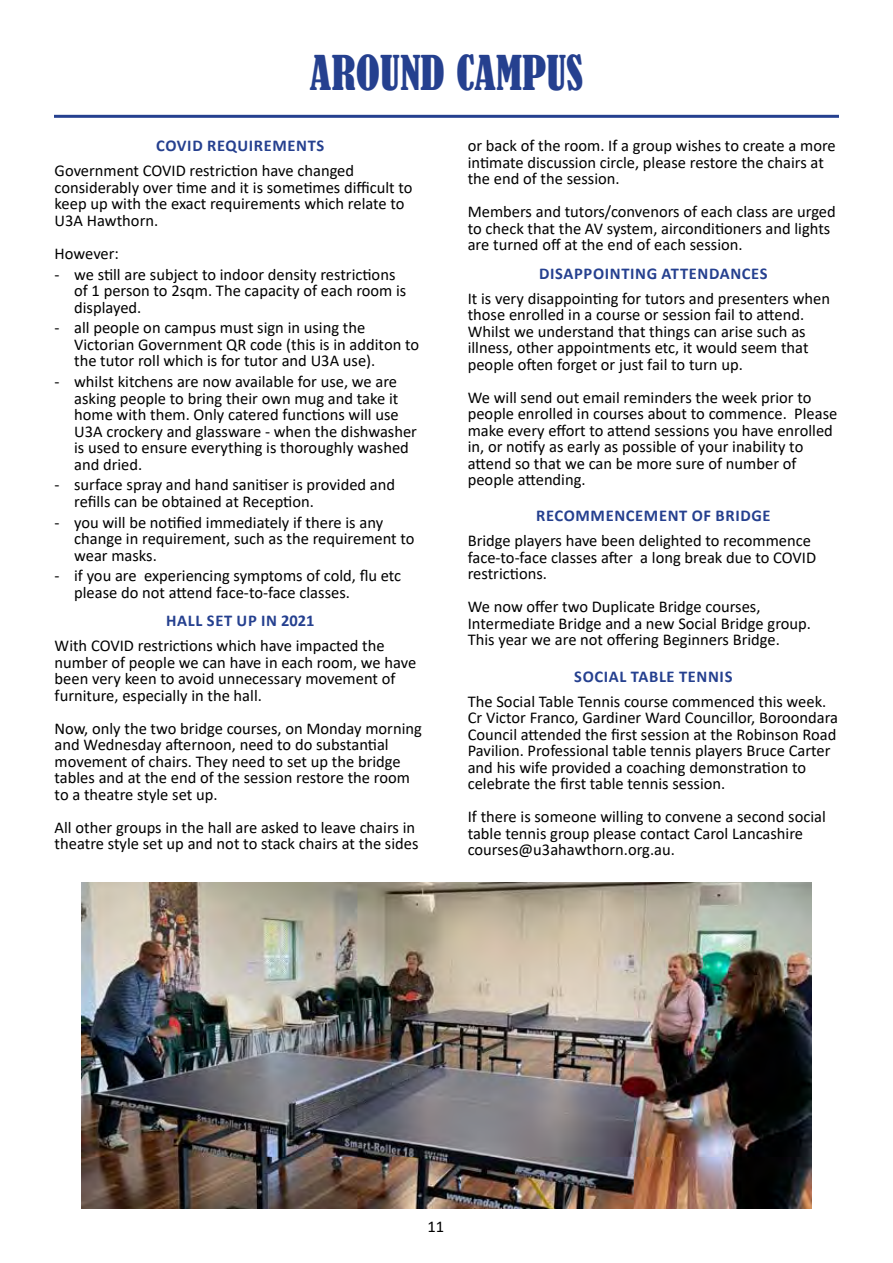
<style>
.page{position:relative;width:893px;height:1263px;background:#fff}
.page>*{position:absolute;margin:0;border:0;box-sizing:border-box;transform-origin:0 0}
.t1{font:condensed 45px "Bernard";color:#25408f}
.t2{font:16.5px/16.5px "Calibri";color:#000}
.t3{font:700 16.5px "Calibri";letter-spacing:.04em;color:#25408f}
</style>
<div class="page">
<hr style="left:54px;top:115px;width:785px;height:3px;background:#25408f">
<img style="left:81px;top:882px;width:731px;height:327px">
<h1 class="t1" style="left:310px;top:47px;width:275px">AROUND CAMPUS</h1>
<p class="t3" style="left:156px;top:134px;width:170px">COVID REQUIREMENTS</p>
<p class="t2" style="left:55px;top:162px;width:359px">Government COVID restriction have changed considerably over time and it is sometimes difficult to keep up with the exact requirements which relate to U3A Hawthorn.</p>
<p class="t2" style="left:55px;top:245px;width:66px">However:</p>
<p class="t2" style="left:74px;top:265px;width:334px;text-indent:-20px">- we still are subject to indoor density restrictions of 1 person to 2sqm. The capacity of each room is displayed.</p>
<p class="t2" style="left:74px;top:319px;width:346px;text-indent:-20px">- all people on campus must sign in using the<br>Victorian Government QR code (this is in additon to the tutor roll which is for tutor and U3A use).</p>
<p class="t2" style="left:74px;top:373px;width:344px;text-indent:-20px">- whilst kitchens are now available for use, we are asking people to bring their own mug and take it home with them. Only catered functions will use U3A crockery and glassware - when the dishwasher is used to ensure everything is thoroughly washed and dried.</p>
<p class="t2" style="left:74px;top:476px;width:322px;text-indent:-20px">- surface spray and hand sanitiser is provided and refills can be obtained at Reception.</p>
<p class="t2" style="left:74px;top:513px;width:342px;text-indent:-20px">- you will be notified immediately if there is any change in requirement, such as the requirement to wear masks.</p>
<p class="t2" style="left:74px;top:567px;width:329px;text-indent:-20px">- if you are experiencing symptoms of cold, flu etc please do not attend face-to-face classes.</p>
<p class="t3" style="left:166px;top:609px;width:150px">HALL SET UP IN 2021</p>
<p class="t2" style="left:55px;top:637px;width:363px">With COVID restrictions which have impacted the number of people we can have in each room, we have been very keen to avoid unnecessary movement of furniture, especially in the hall.</p>
<p class="t2" style="left:55px;top:719px;width:369px">Now, only the two bridge courses, on Monday morning and Wednesday afternoon, need to do substantial movement of chairs. They need to set up the bridge tables and at the end of the session restore the room to a theatre style set up.</p>
<p class="t2" style="left:55px;top:818px;width:365px">All other groups in the hall are asked to leave chairs in theatre style set up and not to stack chairs at the sides</p>
<p class="t2" style="left:468px;top:137px;width:370px">or back of the room. If a group wishes to create a more intimate discussion circle, please restore the chairs at the end of the session.</p>
<p class="t2" style="left:468px;top:203px;width:370px">Members and tutors/convenors of each class are urged to check that the AV system, airconditioners and lights are turned off at the end of each session.</p>
<p class="t3" style="left:539px;top:261px;width:230px">DISAPPOINTING ATTENDANCES</p>
<p class="t2" style="left:468px;top:289px;width:364px">It is very disappointing for tutors and presenters when those enrolled in a course or session fail to attend.<br>Whilst we understand that things can arise such as illness, other appointments etc, it would seem that people often forget or just fail to turn up.</p>
<p class="t2" style="left:468px;top:388px;width:371px">We will send out email reminders the week prior to people enrolled in courses about to commence. Please make every effort to attend sessions you have enrolled in, or notify as early as possible of your inability to attend so that we can be more sure of number of people attending.</p>
<p class="t3" style="left:536px;top:504px;width:236px">RECOMMENCEMENT OF BRIDGE</p>
<p class="t2" style="left:468px;top:532px;width:350px">Bridge players have been delighted to recommence face-to-face classes after a long break due to COVID restrictions.</p>
<p class="t2" style="left:468px;top:598px;width:345px">We now offer two Duplicate Bridge courses,<br>Intermediate Bridge and a new Social Bridge group.<br>This year we are not offering Beginners Bridge.</p>
<p class="t3" style="left:574px;top:665px;width:160px">SOCIAL TABLE TENNIS</p>
<p class="t2" style="left:468px;top:693px;width:372px">The Social Table Tennis course commenced this week.<br>Cr Victor Franco, Gardiner Ward Councillor, Boroondara Council attended the first session at the Robinson Road Pavilion. Professional table tennis players Bruce Carter and his wife provided a coaching demonstration to celebrate the first table tennis session.</p>
<p class="t2" style="left:468px;top:808px;width:360px">If there is someone willing to convene a second social table tennis group please contact Carol Lancashire courses@u3ahawthorn.org.au.</p>
<p class="t2" style="left:427px;top:1218px;width:18px">11</p>
</div>
